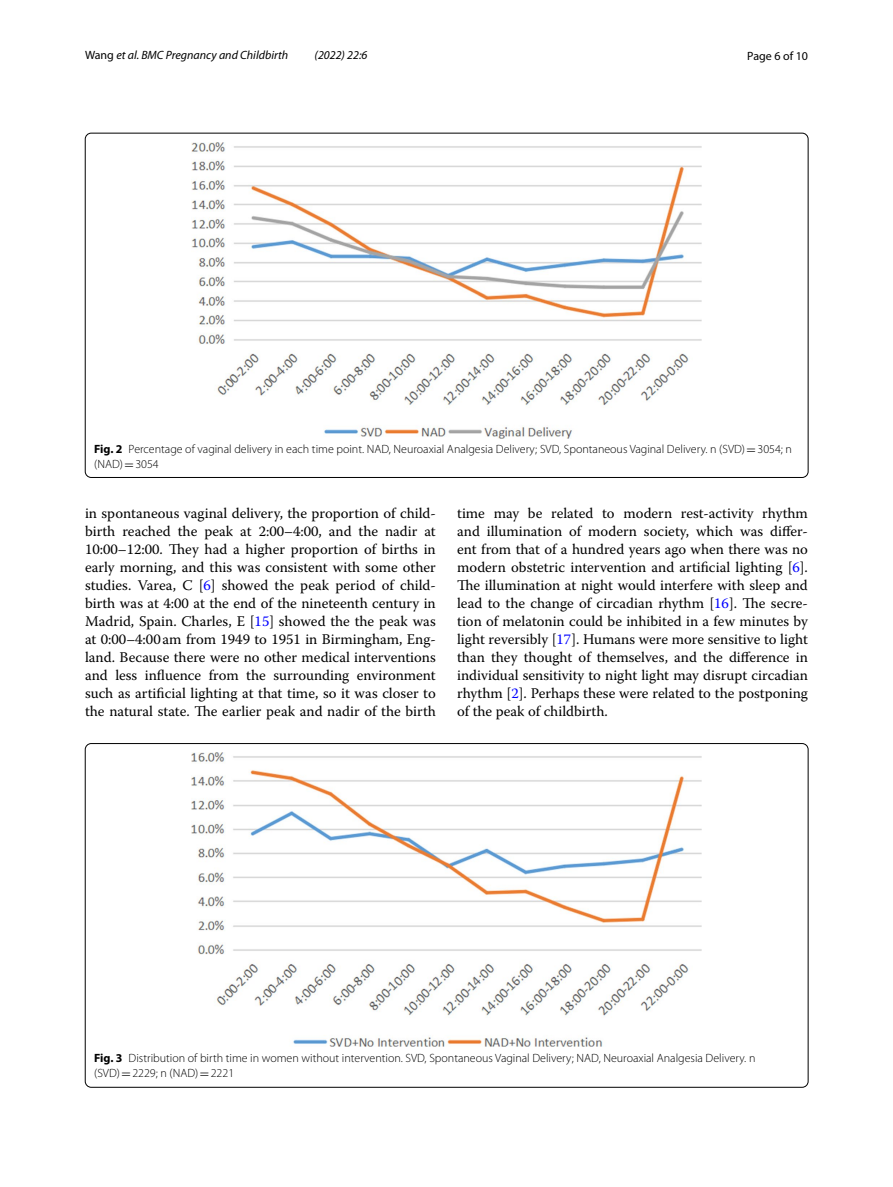
<style>
.page{position:relative;width:893px;height:1187px;background:#fff}
.page>*{position:absolute;margin:0;border:0;box-sizing:border-box;transform-origin:0 0}
.t1{font:14.7px/18px "Warnock Pro";color:#000;text-align:justify}
.t2{font:300 12px/15px "Myriad Pro";color:#000}
.t3{font:italic 12px "Myriad Pro";color:#000}
.t4{font:12px "Myriad Pro";color:#000}
.s1{font-style:normal}
.s2{font-weight:700}
.s3{font-family:"MTSY";font-weight:400}
.s4{color:#00f}
</style>
<div class="page">
<img style="left:191px;top:142px;width:511px;height:296px">
<img style="left:191px;top:752px;width:511px;height:294px">
<p class="t3" style="left:85px;top:48px;width:205px"><span class="s1">Wang</span> et al. BMC Pregnancy and Childbirth</p>
<p class="t3" style="left:315px;top:48px;width:54px">(2022) 22:6</p>
<p class="t4" style="left:747px;top:48px;width:62px">Page 6 of 10</p>
<p class="t2" style="left:94px;top:442px;width:699px"><span class="s2">Fig. 2</span> Percentage of vaginal delivery in each time point. NAD, Neuroaxial Analgesia Delivery; SVD, Spontaneous Vaginal Delivery. n (SVD)<span class="s3">=</span>3054; n (NAD)<span class="s3">=</span>3054</p>
<p class="t1" style="left:85px;top:504px;width:352px">in spontaneous vaginal delivery, the proportion of child&shy;birth reached the peak at 2:00–4:00, and the nadir at 10:00–12:00. They had a higher proportion of births in early morning, and this was consistent with some other studies. Varea, C [<span class="s4">6</span>] showed the peak period of child&shy;birth was at 4:00 at the end of the nineteenth century in Madrid, Spain. Charles, E [<span class="s4">15</span>] showed the the peak was at 0:00–4:00am from 1949 to 1951 in Birmingham, Eng&shy;land. Because there were no other medical interventions and less influence from the surrounding environment such as artificial lighting at that time, so it was closer to the natural state. The earlier peak and nadir of the birth</p>
<p class="t1" style="left:457px;top:504px;width:352px">time may be related to modern rest-activity rhythm and illumination of modern society, which was differ&shy;ent from that of a hundred years ago when there was no modern obstetric intervention and artificial lighting [<span class="s4">6</span>].<br>The illumination at night would interfere with sleep and lead to the change of circadian rhythm [<span class="s4">16</span>]. The secre&shy;tion of melatonin could be inhibited in a few minutes by light reversibly [<span class="s4">17</span>]. Humans were more sensitive to light than they thought of themselves, and the difference in individual sensitivity to night light may disrupt circadian rhythm [<span class="s4">2</span>]. Perhaps these were related to the postponing of the peak of childbirth.</p>
<p class="t2" style="left:94px;top:1050px;width:663px"><span class="s2">Fig. 3</span> Distribution of birth time in women without intervention. SVD, Spontaneous Vaginal Delivery; NAD, Neuroaxial Analgesia Delivery. n (SVD)<span class="s3">=</span>2229; n (NAD)<span class="s3">=</span>2221</p>
</div>
